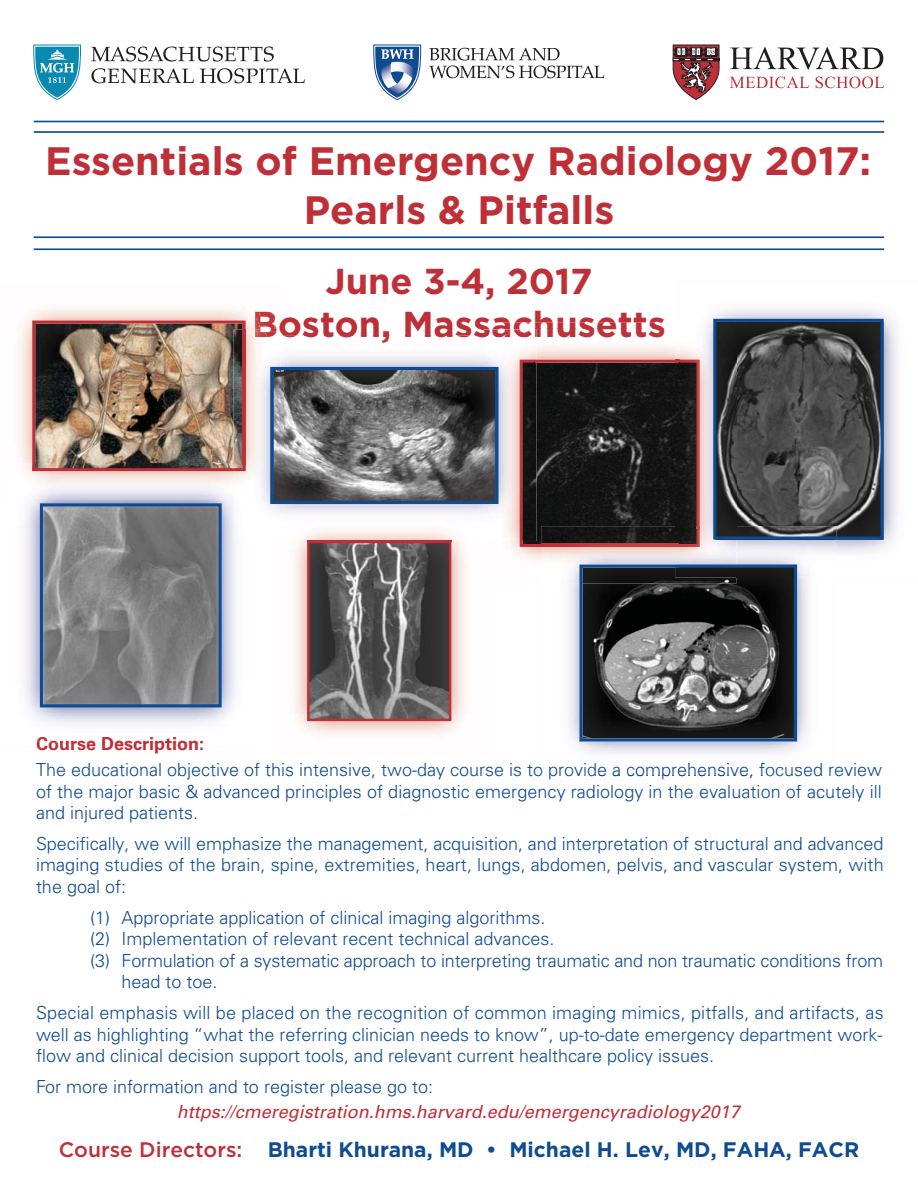
<style>
.page{position:relative;width:918px;height:1188px;background:#fff}
.page>*{position:absolute;margin:0;border:0;box-sizing:border-box;transform-origin:0 0}
.t1{font:700 39.6px/49.1px "Gotham";color:#bf2f37;text-align:center}
.t2{font:700 36px "Gotham";color:#bf2f37}
.t3{font:700 21px "Gotham";color:#0f4b91}
.t4{font:300 18px/21.6px "Univers LT Std";color:#0f4b91;text-align:justify}
.t5{font:italic 18px "Univers LT Std";color:#bf2f37}
.t6{font:700 18px "Univers LT Std";color:#bf3038}
.s1{color:#c9534d}
.s2{color:#bf3038}
.s3{color:#bf3138}
.s4{color:#154d92}
.s5{color:#134c91}
.s6{color:#245295}
.s7{color:#134d92}
.s8{color:#124c91}
.s9{font-weight:500;color:#bf2f37}
</style>
<div class="page">
<hr style="left:34px;top:236px;width:850px;height:2px;background:#0f4b91">
<hr style="left:34px;top:248px;width:850px;height:2px;background:#0f4b91">
<hr style="left:34px;top:121px;width:850px;height:1px;background:#0f4b91">
<hr style="left:34px;top:131px;width:850px;height:2px;background:#0f4b91">
<svg style="left:33px;top:44px;width:48px;height:56px"></svg>
<svg style="left:91px;top:68px;width:103px;height:15px"></svg>
<svg style="left:200px;top:68px;width:105px;height:15px"></svg>
<svg style="left:91px;top:46px;width:183px;height:16px"></svg>
<svg style="left:730px;top:47px;width:153px;height:23px"></svg>
<svg style="left:730px;top:77px;width:79px;height:11px"></svg>
<svg style="left:816px;top:77px;width:68px;height:11px"></svg>
<svg style="left:673px;top:47px;width:47px;height:53px"></svg>
<svg style="left:429px;top:48px;width:175px;height:30px"></svg>
<svg style="left:373px;top:45px;width:48px;height:55px"></svg>
<img style="left:20px;top:308px;width:232px;height:156px">
<img style="left:498px;top:344px;width:36px;height:195px">
<svg style="left:32px;top:321px;width:466px;height:400px"></svg>
<img style="left:274px;top:371px;width:220px;height:129px">
<div style="left:270px;top:367px;width:228px;height:137px;border:3px solid #0f4b91"></div>
<img style="left:563px;top:578px;width:246px;height:176px">
<svg style="left:579px;top:565px;width:218px;height:177px;background:#424649"></svg>
<img style="left:675px;top:348px;width:5px;height:12px">
<img style="left:717px;top:323px;width:163px;height:213px">
<img style="left:797px;top:576px;width:10px;height:2px">
<img style="left:737px;top:526px;width:100px;height:50px">
<img style="left:700px;top:526px;width:37px;height:4px">
<svg style="left:520px;top:360px;width:180px;height:187px;background:#251c1d"></svg>
<img style="left:680px;top:530px;width:20px;height:17px">
<img style="left:717px;top:530px;width:116px;height:6px">
<img style="left:675px;top:565px;width:122px;height:13px">
<div style="left:713px;top:319px;width:171px;height:221px;border:3px solid #0f4b91"></div>
<h1 class="t1" style="left:45px;top:140px;width:828px">Essentials of Emergency Radiology 2017:<br>Pearls &amp; Pitfalls</h1>
<h2 class="t2" style="left:326px;top:268px;width:269px">June 3-4, 2017</h2>
<h2 class="t2" style="left:252px;top:311px;width:415px"><span class="s1">B</span>oston, Massac<span class="s2">h</span>usetts</h2>
<p class="t6" style="left:36px;top:733px;width:170px">Course <span class="s3">D</span>escr<span class="s3">ipti</span>on:</p>
<p class="t4" style="left:36px;top:760px;width:848px">The educational objective of this intensive, two-day course is to prov<span class="s4">id</span><span class="s5">e a compre</span><span class="s6">h</span><span class="s4">e</span><span class="s5">ns</span><span class="s6">i</span><span class="s4">v</span><span class="s5">e,</span> <span class="s6">f</span><span class="s7">oc</span><span class="s8">used</span> review of the major basic &amp; advanced principles of diagnostic emergency radiology in the evaluation of acutely ill and injured patients.</p>
<p class="t4" style="left:36px;top:834px;width:849px">Specifically, we will emphasize the management, acquisition, and interpretation of structural and advanced imaging studies of the brain, spine, extremities, heart, lungs, abdomen, pelvis, and vascular system, with the goal of:</p>
<p class="t4" style="left:90px;top:907px;width:457px">(1) Appropriate application of clinical imaging algorithms.</p>
<p class="t4" style="left:90px;top:929px;width:466px">(2) Implementation of relevant recent technical advances.</p>
<p class="t4" style="left:90px;top:951px;width:795px">(3) Formulation of a systematic approach to interpreting traumatic and non traumatic conditions from</p>
<p class="t4" style="left:122px;top:972px;width:98px">head to toe.</p>
<p class="t4" style="left:36px;top:1003px;width:849px">Special emphasis will be placed on the recognition of common imaging mimics, pitfalls, and artifacts, as well as highlighting “what the referring clinician needs to know”, up-to-date emergency department work&shy;flow and clinical decision support tools, and relevant current healthcare policy issues.</p>
<p class="t4" style="left:36px;top:1077px;width:399px">For more information and to register please go to:</p>
<p class="t5" style="left:177px;top:1104px;width:565px">https://cmeregistration.hms.harvard.edu/emergencyradiology2017</p>
<p class="t3" style="left:59px;top:1142px;width:802px"><span class="s9">Course Directors:</span> Bharti Khurana, MD • Michael H. Lev, MD, FAHA, FACR</p>
</div>
